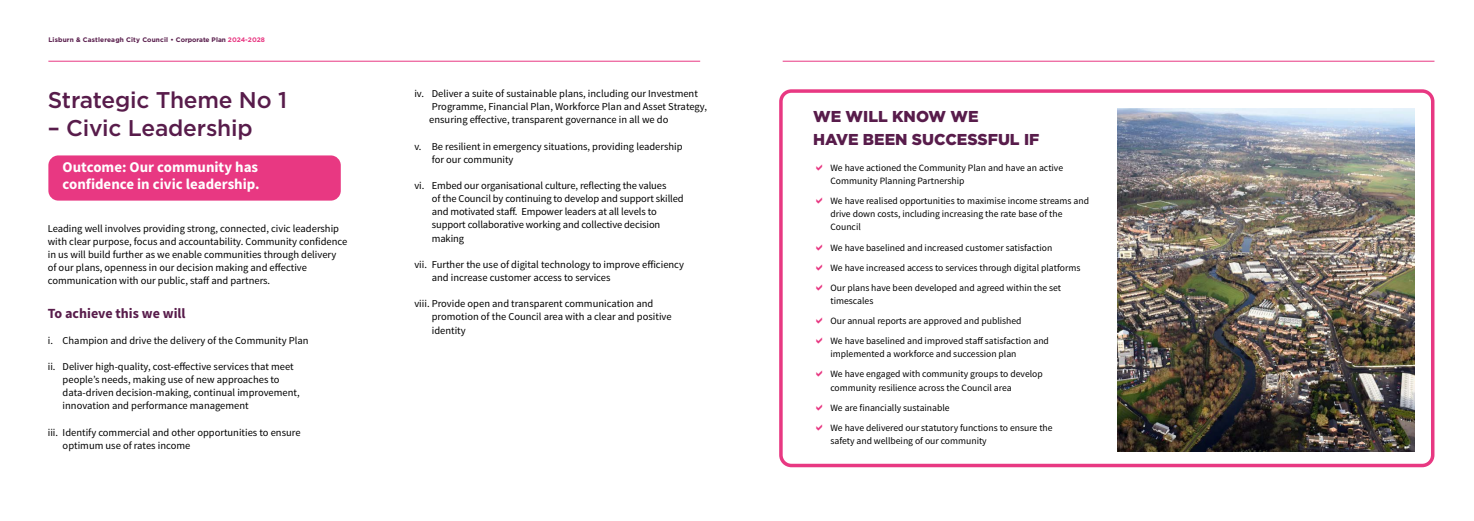
<style>
.page{position:relative;width:1474px;height:521px;background:#fff}
.page>*{position:absolute;margin:0;border:0;box-sizing:border-box;transform-origin:0 0}
.t1{font:500 22.75px "Gotham";letter-spacing:-.01em;color:#581c4b}
.t2{font:900 15.75px/22.8px "Gotham";color:#581c4b}
.t3{font:700 14.88px/16.6px "Source Sans Pro";color:#fff}
.t4{font:700 14px "Source Sans Pro";color:#581c4b}
.t5{font:10.5px/13.1px "Source Sans Pro";color:#000}
.t6{font:9.62px/20.1px "Source Sans Pro";color:#000}
.t7{font:700 6.56px "Gotham";letter-spacing:.02em;color:#581c4b}
.s1{color:#e83882}
</style>
<div class="page">
<hr style="left:48px;top:61px;width:652px;height:1px;background:#e83882">
<hr style="left:782px;top:61px;width:652px;height:1px;background:#e83882">
<div style="left:779px;top:89px;width:655px;height:378px;border:4px solid #e83882;border-radius:10px"></div>
<div style="left:48px;top:155px;width:293px;height:46px;background:#e83882;border-radius:10px"></div>
<img style="left:1117px;top:108px;width:297px;height:343px">
<p class="t7" style="left:48px;top:36px;width:218px">Lisburn &amp; Castlereagh City Council • Corporate Plan <span class="s1">2024-2028</span></p>
<h1 class="t1" style="left:48px;top:85px;width:241px">Strategic Theme No 1</h1>
<h1 class="t1" style="left:48px;top:113px;width:206px">– Civic Leadership</h1>
<h3 class="t3" style="left:63px;top:160px;width:198px">Outcome: Our community has confidence in civic leadership.</h3>
<p class="t5" style="left:48px;top:222px;width:301px">Leading well involves providing strong, connected, civic leadership with clear purpose, focus and accountability. Community confidence in us will build further as we enable communities through delivery of our plans, openness in our decision making and effective communication with our public, staff and partners.</p>
<h3 class="t4" style="left:48px;top:304px;width:139px">To achieve this we will</h3>
<p class="t5" style="left:48px;top:334px;width:262px">i. Champion and drive the delivery of the Community Plan</p>
<p class="t5" style="left:63px;top:360px;width:239px;text-indent:-15px">ii. Deliver high-quality, cost-effective services that meet people’s needs, making use of new approaches to data-driven decision-making, continual improvement, innovation and performance management</p>
<p class="t5" style="left:63px;top:426px;width:239px;text-indent:-15px">iii. Identify commercial and other opportunities to ensure optimum use of rates income</p>
<p class="t5" style="left:429px;top:87px;width:279px;text-indent:-15px">iv. Deliver a suite of sustainable plans, including our Investment<br>Programme, Financial Plan, Workforce Plan and Asset Strategy, ensuring effective, transparent governance in all we do</p>
<p class="t5" style="left:432px;top:140px;width:252px;text-indent:-17px">v. Be resilient in emergency situations, providing leadership for our community</p>
<p class="t5" style="left:432px;top:179px;width:253px;text-indent:-17px">vi. Embed our organisational culture, reflecting the values<br>of the Council by continuing to develop and support skilled and motivated staff. Empower leaders at all levels to support collaborative working and collective decision making</p>
<p class="t5" style="left:432px;top:258px;width:254px;text-indent:-17px">vii. Further the use of digital technology to improve efficiency and increase customer access to services</p>
<p class="t5" style="left:432px;top:297px;width:241px;text-indent:-17px">viii. Provide open and transparent communication and promotion of the Council area with a clear and positive identity</p>
<h2 class="t2" style="left:813px;top:105px;width:228px">WE WILL KNOW WE<br>HAVE BEEN SUCCESSFUL IF</h2>
<p class="t6" style="left:830px;top:161px;width:234px;line-height:13.1px">We have actioned the Community Plan and have an active<br>Community Planning Partnership</p>
<p class="t6" style="left:830px;top:195px;width:260px;line-height:13.1px">We have realised opportunities to maximise income streams and drive down costs, including increasing the rate base of the<br>Council</p>
<p class="t6" style="left:830px;top:237px;width:251px">We have baselined and increased customer satisfaction<br>We have increased access to services through digital platforms<br>Our plans have been developed and agreed within the set</p>
<p class="t6" style="left:830px;top:291px;width:220px">timescales<br>Our annual reports are approved and published<br>We have baselined and improved staff satisfaction and</p>
<p class="t6" style="left:830px;top:344px;width:214px">implemented a workforce and succession plan<br>We have engaged with community groups to develop</p>
<p class="t6" style="left:830px;top:377px;width:224px">community resilience across the Council area<br>We are financially sustainable<br>We have delivered our statutory functions to ensure the</p>
<p class="t6" style="left:830px;top:431px;width:158px">safety and wellbeing of our community</p>
</div>
